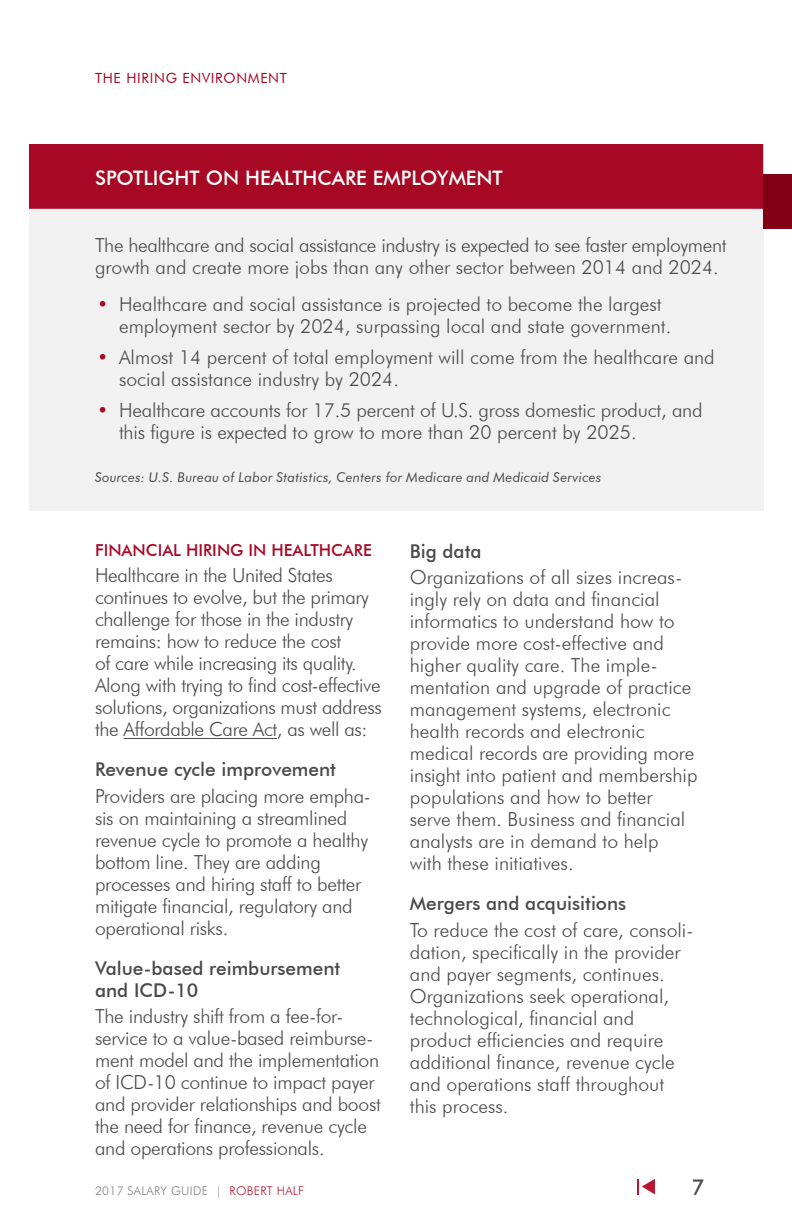
<style>
.page{position:relative;width:792px;height:1224px;background:#fff}
.page>*{position:absolute;margin:0;border:0;box-sizing:border-box;transform-origin:0 0}
.t1{font:500 22px "Futura BT";color:#4a4a4d}
.t2{font:500 20px "Futura BT";color:#fff}
.t3{font:300 19.4px/22px "Futura BT";color:#4a4a4d}
.t4{font:300 19.4px/22px "Futura BT";letter-spacing:-.02em;color:#4a4a4d}
.t5{font:500 19px/22px "Futura BT";color:#4a4a4d}
.t6{font:500 16.4px "Futura BT";color:#a70925}
.t7{font:14px "Futura BT";letter-spacing:.05em;color:#a70925}
.t8{font:italic 13.6px "Futura BT";letter-spacing:.015em;color:#4a4a4d}
.t9{font:300 12px "Futura BT";letter-spacing:.025em;color:#808285}
.s1{font-weight:400;font-size:19px;color:#a70925}
.s2{color:#ba1532}
</style>
<div class="page">
<svg style="left:638px;top:1179px;width:17px;height:15px"></svg>
<hr style="left:124px;top:738px;width:153px;height:1px;background:#4a4a4d">
<div style="left:29px;top:158px;width:734px;height:353px;background:#f2f1f1"></div>
<div style="left:763px;top:174px;width:29px;height:55px;background:#820014"></div>
<div style="left:29px;top:144px;width:734px;height:65px;background:#a70925"></div>
<p class="t7" style="left:95px;top:69px;width:193px">THE HIRING ENVIRONMENT</p>
<p class="t2" style="left:95px;top:166px;width:409px">SPOTLIGHT ON HEALTHCARE EMPLOYMENT</p>
<p class="t4" style="left:95px;top:234px;width:633px">The healthcare and social assistance industry is expected to see faster employment growth and create more jobs than any other sector between 2014 and 2024.</p>
<p class="t3" style="left:119px;top:292px;width:554px;text-indent:-22px"><span class="s1">•</span> Healthcare and social assistance is projected to become the largest employment sector by 2024, surpassing local and state government.</p>
<p class="t3" style="left:119px;top:345px;width:597px;text-indent:-22px"><span class="s1">•</span> Almost 14 percent of total employment will come from the healthcare and social assistance industry by 2024.</p>
<p class="t3" style="left:119px;top:398px;width:585px;text-indent:-22px"><span class="s1">•</span> Healthcare accounts for 17.5 percent of U.S. gross domestic product, and this figure is expected to grow to more than 20 percent by 2025.</p>
<p class="t8" style="left:95px;top:469px;width:508px">Sources: U.S. Bureau of Labor Statistics, Centers for Medicare and Medicaid Services</p>
<p class="t6" style="left:95px;top:540px;width:278px">FINANCIAL HIRING IN HEALTHCARE</p>
<p class="t4" style="left:95px;top:564px;width:288px">Healthcare in the United States continues to evolve, but the primary challenge for those in the industry remains: how to reduce the cost<br>of care while increasing its quality.<br>Along with trying to find cost-effective solutions, organizations must address the Affordable Care Act, as well as:</p>
<p class="t5" style="left:95px;top:758px;width:243px">Revenue cycle improvement</p>
<p class="t3" style="left:95px;top:785px;width:277px">Providers are placing more empha&shy;sis on maintaining a streamlined revenue cycle to promote a healthy bottom line. They are adding processes and hiring staff to better mitigate financial, regulatory and operational risks.</p>
<p class="t5" style="left:95px;top:957px;width:247px">Value-based reimbursement and ICD-10</p>
<p class="t3" style="left:95px;top:1005px;width:287px">The industry shift from a fee-for&shy;service to a value-based reimburse&shy;ment model and the implementation of ICD-10 continue to impact payer and provider relationships and boost the need for finance, revenue cycle and operations professionals.</p>
<p class="t9" style="left:95px;top:1184px;width:211px">2017 SALARY GUIDE | <span class="s2">ROBERT HALF</span></p>
<p class="t5" style="left:410px;top:540px;width:73px">Big data</p>
<p class="t3" style="left:410px;top:566px;width:289px">Organizations of all sizes increas&shy;ingly rely on data and financial informatics to understand how to provide more cost-effective and higher quality care. The imple&shy;mentation and upgrade of practice management systems, electronic health records and electronic medical records are providing more insight into patient and membership populations and how to better serve them. Business and financial analysts are in demand to help<br>with these initiatives.</p>
<p class="t5" style="left:410px;top:892px;width:218px">Mergers and acquisitions</p>
<p class="t3" style="left:410px;top:919px;width:285px">To reduce the cost of care, consoli&shy;dation, specifically in the provider and payer segments, continues.<br>Organizations seek operational, technological, financial and product efficiencies and require additional finance, revenue cycle and operations staff throughout this process.</p>
<p class="t1" style="left:692px;top:1174px;width:15px">7</p>
</div>
